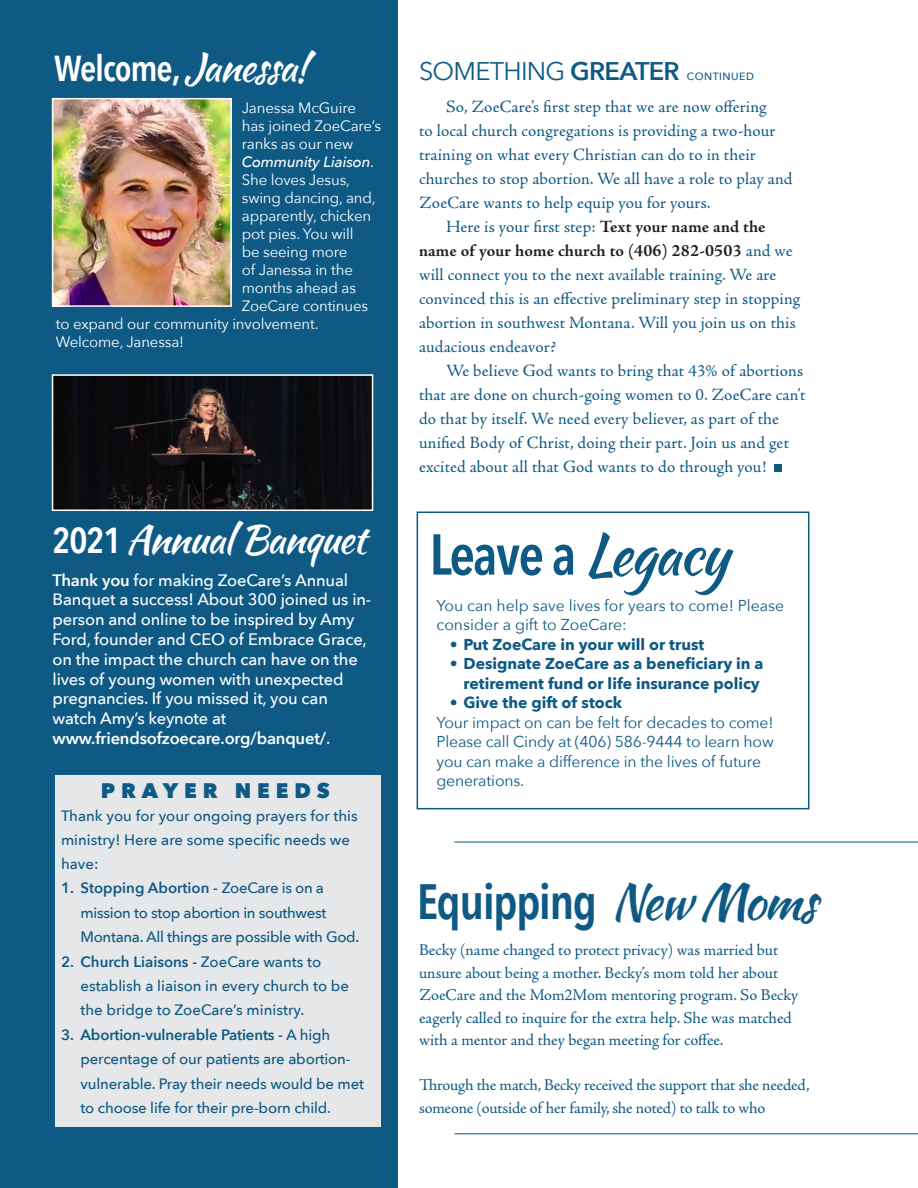
<style>
.page{position:relative;width:918px;height:1188px;background:#fff}
.page>*{position:absolute;margin:0;border:0;box-sizing:border-box;transform-origin:0 0}
.t1{font:600 57px "Avenir Next Condensed";letter-spacing:-.035em;color:#0f5a84}
.t2{font:600 49.5px "Avenir Next Condensed";letter-spacing:-.035em;color:#0f5a84}
.t3{font:39px "Kaushan Script";letter-spacing:-.03em;color:#fff}
.t4{font:600 36px "Avenir Next Condensed";letter-spacing:-.03em;color:#fff}
.t5{font:25.5px "Avenir Next";letter-spacing:-.03em;color:#0f5a84}
.t6{font:800 21px "Avenir Next";letter-spacing:.28em;color:#0f5a84}
.t7{font:17.25px/24px "Adobe Jenson Pro";letter-spacing:.005em;color:#0f5a84}
.t8{font:16.5px/22.5px "Adobe Jenson Pro";letter-spacing:-.005em;color:#0f5a84}
.t9{font:500 16.5px/19.8px "Avenir Next";letter-spacing:-.01em;color:#fff}
.t10{font:600 16.5px "Avenir Next";letter-spacing:-.01em;color:#fff}
.t11{font:15.75px/19.5px "Avenir Next";letter-spacing:-.01em;color:#0f5a84}
.t12{font:700 15.75px/19.5px "Avenir Next";color:#0f5a84;text-align:right}
.t13{font:500 15px/24.5px "Avenir Next";letter-spacing:-.01em;color:#0f5a84}
.t14{font:15px "Avenir Next";letter-spacing:-.01em;color:#fff}
.t15{font:italic 500 15px "Avenir Next";letter-spacing:-.01em;color:#fff}
.t16{font:500 10.5px "Avenir Next";letter-spacing:.05em;color:#0f5a84}
.s1{font-family:"Kaushan Script";font-weight:400;font-size:39px}
.s2{font-weight:400;font-style:normal}
.s3{font-family:"Avenir Next Condensed";font-weight:600;font-size:36px}
.s4{font-weight:600}
.s5{font-weight:500}
.s6{font-weight:700;color:#231f20}
.s7{font-family:"Kaushan Script";font-weight:400}
</style>
<div class="page">
<div style="left:0;top:0;width:397px;height:1188px;background:#0f5a84"></div>
<div style="left:774px;top:465px;width:8px;height:7px;background:#0f5a84"></div>
<div style="left:55px;top:776px;width:325px;height:351px;background:#e6e7e9"></div>
<div style="left:417px;top:512px;width:392px;height:297px;border:2px solid #0f5a84"></div>
<img style="left:55px;top:101px;width:174px;height:203px">
<div style="left:52px;top:98px;width:180px;height:209px;border:2px solid #fff"></div>
<hr style="left:455px;top:841px;width:463px;height:2px;background:#0f5a84">
<hr style="left:455px;top:1133px;width:463px;height:1px;background:#0f5a84">
<img style="left:55px;top:377px;width:315px;height:131px">
<div style="left:52px;top:374px;width:321px;height:137px;border:2px solid #fff"></div>
<p class="t4" style="left:54px;top:37px;width:255px">Welcome, <span class="s1">Janessa!</span></p>
<p class="t14" style="left:242px;top:95px;width:116px">Janessa McGuire</p>
<p class="t14" style="left:242px;top:113px;width:141px">has joined ZoeCare’s</p>
<p class="t14" style="left:242px;top:131px;width:113px">ranks as our new</p>
<p class="t15" style="left:242px;top:149px;width:134px">Community Liaison<span class="s2">.</span></p>
<p class="t14" style="left:242px;top:167px;width:110px">She loves Jesus,</p>
<p class="t14" style="left:242px;top:185px;width:135px">swing dancing, and,</p>
<p class="t14" style="left:242px;top:203px;width:131px">apparently, chicken</p>
<p class="t14" style="left:242px;top:221px;width:113px">pot pies. You will</p>
<p class="t14" style="left:242px;top:239px;width:107px">be seeing more</p>
<p class="t14" style="left:242px;top:257px;width:113px">of Janessa in the</p>
<p class="t14" style="left:242px;top:275px;width:116px">months ahead as</p>
<p class="t14" style="left:242px;top:293px;width:128px">ZoeCare continues</p>
<p class="t14" style="left:56px;top:311px;width:264px">to expand our community involvement.</p>
<p class="t14" style="left:56px;top:329px;width:130px">Welcome, Janessa!</p>
<p class="t3" style="left:53px;top:510px;width:315px"><span class="s3">2021</span> Annual Banquet</p>
<p class="t9" style="left:53px;top:569px;width:320px"><span class="s4">Thank you</span> for making ZoeCare’s Annual Banquet a success! About 300 joined us in&shy;person and online to be inspired by Amy Ford, founder and CEO of Embrace Grace, on the impact the church can have on the lives of young women with unexpected pregnancies. If you missed it, you can watch Amy’s keynote at</p>
<p class="t10" style="left:53px;top:724px;width:279px">www.friendsofzoecare.org/banquet/<span class="s5">.</span></p>
<p class="t6" style="left:101px;top:777px;width:230px">PRAYER NEEDS</p>
<p class="t13" style="left:61px;top:803px;width:298px;line-height:24px">Thank you for your ongoing prayers for this ministry! Here are some specific needs we have:</p>
<p class="t13" style="left:81px;top:875px;width:280px;text-indent:-20px"><span class="s4">1. Stopping Abortion -</span> ZoeCare is on a mission to stop abortion in southwest<br>Montana. All things are possible with God.</p>
<p class="t13" style="left:81px;top:949px;width:270px;text-indent:-20px"><span class="s4">2. Church Liaisons -</span> ZoeCare wants to establish a liaison in every church to be the bridge to ZoeCare’s ministry.</p>
<p class="t13" style="left:81px;top:1022px;width:285px;text-indent:-20px"><span class="s4">3. Abortion-vulnerable Patients -</span> A high percentage of our patients are abortion&shy;vulnerable. Pray their needs would be met to choose life for their pre-born child.</p>
<p class="t5" style="left:419px;top:49px;width:262px">SOMETHING <span class="s4">GREATER</span></p>
<p class="t16" style="left:687px;top:67px;width:69px">CONTINUED</p>
<p class="t7" style="left:419px;top:95px;width:375px;text-indent:27px">So, ZoeCare’s first step that we are now offering<br>to local church congregations is providing a two-hour training on what every Christian can do to in their churches to stop abortion. We all have a role to play and ZoeCare wants to help equip you for yours.</p>
<p class="t7" style="left:419px;top:215px;width:383px;text-indent:27px">Here is your first step: <span class="s6">Text your name and the name of your home church to (406) 282-0503</span> and we will connect you to the next available training. We are convinced this is an effective preliminary step in stopping abortion in southwest Montana. Will you join us on this audacious endeavor?</p>
<p class="t7" style="left:419px;top:359px;width:388px;text-indent:27px">We believe God wants to bring that 43% of abortions that are done on church-going women to 0. ZoeCare can’t do that by itself. We need every believer, as part of the unified Body of Christ, doing their part. Join us and get excited about all that God wants to do through you!</p>
<p class="t1" style="left:429px;top:505px;width:301px">Leave a <span class="s7">Legacy</span></p>
<p class="t11" style="left:436px;top:595px;width:349px">You can help save lives for years to come! Please consider a gift to ZoeCare:</p>
<p class="t12" style="left:450px;top:634px;width:256px">• Put ZoeCare in your will or trust</p>
<p class="t12" style="left:450px;top:654px;width:315px">• Designate ZoeCare as a beneficiary in a retirement fund or life insurance policy</p>
<p class="t12" style="left:450px;top:693px;width:174px">• Give the gift of stock</p>
<p class="t11" style="left:436px;top:712px;width:339px">Your impact on can be felt for decades to come!<br>Please call Cindy at (406) 586-9444 to learn how you can make a difference in the lives of future generations.</p>
<p class="t2" style="left:417px;top:858px;width:402px">Equipping <span class="s7">New Moms</span></p>
<p class="t8" style="left:419px;top:939px;width:381px">Becky (name changed to protect privacy) was married but unsure about being a mother. Becky’s mom told her about ZoeCare and the Mom2Mom mentoring program. So Becky eagerly called to inquire for the extra help. She was matched with a mentor and they began meeting for coffee.</p>
<p class="t8" style="left:419px;top:1074px;width:392px">Through the match, Becky received the support that she needed, someone (outside of her family, she noted) to talk to who</p>
</div>
